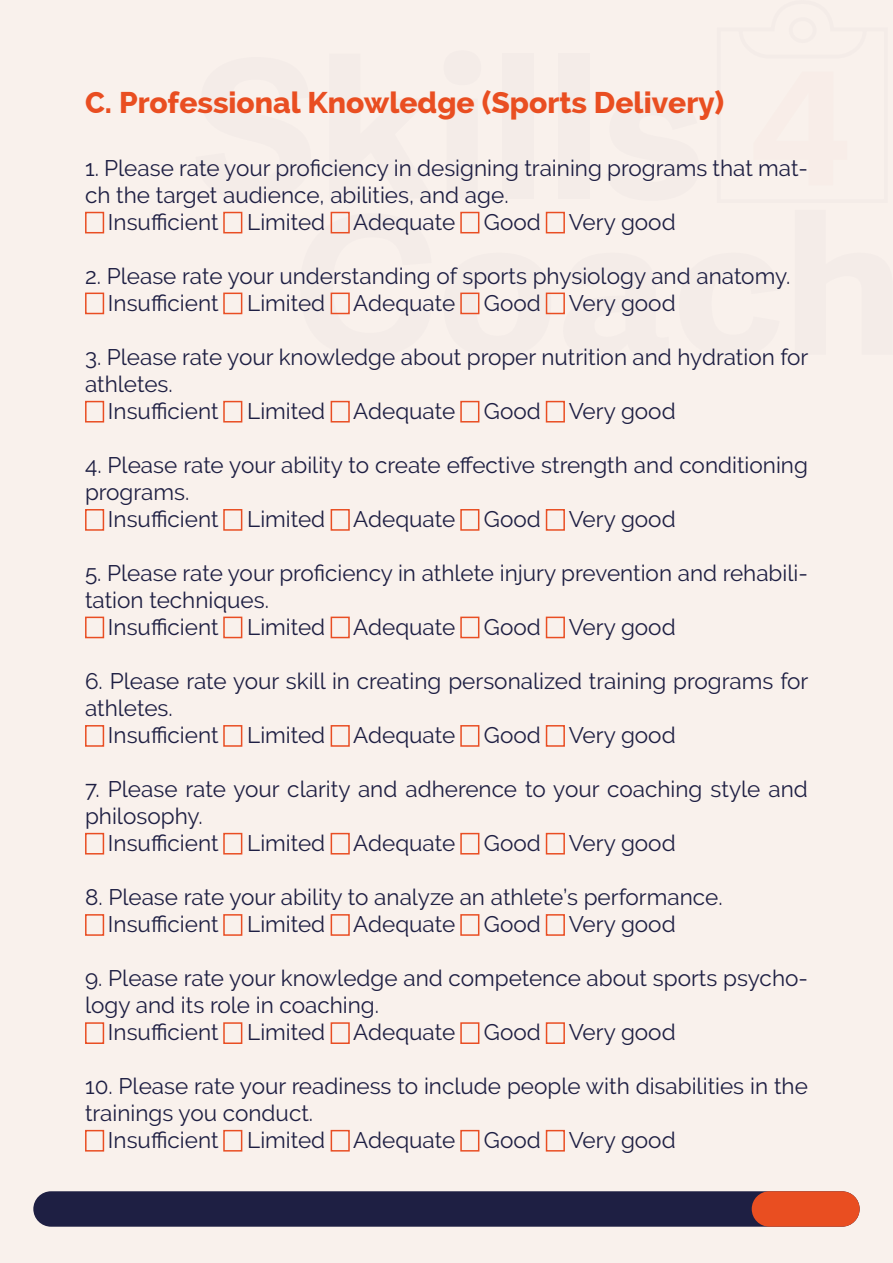
<style>
.page{position:relative;width:893px;height:1263px;background:#f9f1ec}
.page>*{position:absolute;margin:0;border:0;box-sizing:border-box;transform-origin:0 0}
.t1{font:700 192.3px "Adelle Sans Devanagari";letter-spacing:-.005em;color:#1e1f43;scale:1.08 1}
.t2{font:800 30px "Raleway";color:#e94e21}
.t3{font:22.5px/27px "Raleway";color:#1e1f43}
</style>
<div class="page">
<div style="left:502px;top:53px;width:32px;height:146px;background:#f4ece8"></div>
<div style="left:558px;top:53px;width:31px;height:146px;background:#f4ece8"></div>
<div style="left:33px;top:1191px;width:827px;height:36px;background:#1e1f43;border-radius:18px"></div>
<div style="left:752px;top:1191px;width:108px;height:36px;background:#e94e21;border-radius:18px"></div>
<div style="left:85px;top:725px;width:19px;height:22px;border:2px solid #e94e23"></div>
<div style="left:331px;top:725px;width:19px;height:22px;border:2px solid #e94e23"></div>
<div style="left:460px;top:725px;width:19px;height:22px;border:2px solid #e94e23"></div>
<div style="left:546px;top:725px;width:19px;height:22px;border:2px solid #e94e23"></div>
<div style="left:223px;top:725px;width:19px;height:22px;border:2px solid #e94e23"></div>
<div style="left:85px;top:914px;width:19px;height:22px;border:2px solid #e94e23"></div>
<div style="left:331px;top:914px;width:19px;height:22px;border:2px solid #e94e23"></div>
<div style="left:460px;top:914px;width:19px;height:22px;border:2px solid #e94e23"></div>
<div style="left:546px;top:914px;width:19px;height:22px;border:2px solid #e94e23"></div>
<div style="left:223px;top:914px;width:19px;height:22px;border:2px solid #e94e23"></div>
<div style="left:85px;top:1022px;width:19px;height:22px;border:2px solid #e94e23"></div>
<div style="left:331px;top:1022px;width:19px;height:22px;border:2px solid #e94e23"></div>
<div style="left:460px;top:1022px;width:19px;height:22px;border:2px solid #e94e23"></div>
<div style="left:546px;top:1022px;width:19px;height:22px;border:2px solid #e94e23"></div>
<div style="left:223px;top:1022px;width:19px;height:22px;border:2px solid #e94e23"></div>
<div style="left:85px;top:833px;width:19px;height:21px;border:2px solid #e94e23"></div>
<div style="left:331px;top:833px;width:19px;height:21px;border:2px solid #e94e23"></div>
<div style="left:460px;top:833px;width:19px;height:21px;border:2px solid #e94e23"></div>
<div style="left:546px;top:833px;width:19px;height:21px;border:2px solid #e94e23"></div>
<div style="left:223px;top:833px;width:19px;height:21px;border:2px solid #e94e23"></div>
<div style="left:85px;top:1130px;width:19px;height:21px;border:2px solid #e94e23"></div>
<div style="left:331px;top:1130px;width:19px;height:21px;border:2px solid #e94e23"></div>
<div style="left:460px;top:1130px;width:19px;height:21px;border:2px solid #e94e23"></div>
<div style="left:546px;top:1130px;width:19px;height:21px;border:2px solid #e94e23"></div>
<div style="left:223px;top:1130px;width:19px;height:21px;border:2px solid #e94e23"></div>
<div style="left:85px;top:212px;width:19px;height:21px;border:2px solid #e94e23"></div>
<div style="left:331px;top:212px;width:19px;height:21px;border:2px solid #e94e23"></div>
<div style="left:460px;top:212px;width:19px;height:21px;border:2px solid #e94e23"></div>
<div style="left:546px;top:212px;width:19px;height:21px;border:2px solid #e94e23"></div>
<div style="left:223px;top:212px;width:19px;height:21px;border:2px solid #e94e23"></div>
<div style="left:85px;top:401px;width:19px;height:21px;border:2px solid #e94e23"></div>
<div style="left:331px;top:401px;width:19px;height:21px;border:2px solid #e94e23"></div>
<div style="left:460px;top:401px;width:19px;height:21px;border:2px solid #e94e23"></div>
<div style="left:546px;top:401px;width:19px;height:21px;border:2px solid #e94e23"></div>
<div style="left:223px;top:401px;width:19px;height:21px;border:2px solid #e94e23"></div>
<div style="left:85px;top:509px;width:19px;height:22px;border:2px solid #e94e23"></div>
<div style="left:331px;top:509px;width:19px;height:22px;border:2px solid #e94e23"></div>
<div style="left:460px;top:509px;width:19px;height:22px;border:2px solid #e94e23"></div>
<div style="left:546px;top:509px;width:19px;height:22px;border:2px solid #e94e23"></div>
<div style="left:223px;top:509px;width:19px;height:22px;border:2px solid #e94e23"></div>
<div style="left:85px;top:617px;width:19px;height:21px;border:2px solid #e94e23"></div>
<div style="left:331px;top:617px;width:19px;height:21px;border:2px solid #e94e23"></div>
<div style="left:460px;top:617px;width:19px;height:21px;border:2px solid #e94e23"></div>
<div style="left:546px;top:617px;width:19px;height:21px;border:2px solid #e94e23"></div>
<div style="left:223px;top:617px;width:19px;height:21px;border:2px solid #e94e23"></div>
<div style="left:85px;top:293px;width:19px;height:21px;border:2px solid #e94e23"></div>
<div style="left:331px;top:293px;width:19px;height:21px;border:2px solid #e94e23"></div>
<div style="left:460px;top:293px;width:19px;height:21px;border:2px solid #e94e23"></div>
<div style="left:546px;top:293px;width:19px;height:21px;border:2px solid #e94e23"></div>
<div style="left:223px;top:293px;width:19px;height:21px;border:2px solid #e94e23"></div>
<h2 class="t2" style="left:85px;top:86px;width:640px">C. Professional Knowledge (Sports Delivery)</h2>
<p class="t3" style="left:85px;top:155px;width:724px">1. Please rate your proficiency in designing training programs that mat-</p>
<p class="t3" style="left:85px;top:182px;width:425px">ch the target audience, abilities, and age.</p>
<p class="t3" style="left:108px;top:209px;width:112px">Insufficient</p>
<p class="t3" style="left:247px;top:209px;width:209px">Limited Adequate</p>
<p class="t3" style="left:484px;top:209px;width:193px">Good Very good</p>
<p class="t3" style="left:108px;top:263px;width:684px;text-indent:-23px">2. Please rate your understanding of sports physiology and anatomy.<br>Insufficient</p>
<h1 class="t1" style="left:292px;top:176px;width:568px">Coach</h1>
<p class="t3" style="left:247px;top:290px;width:209px">Limited Adequate</p>
<p class="t3" style="left:484px;top:290px;width:193px">Good Very good</p>
<p class="t3" style="left:85px;top:344px;width:725px">3. Please rate your knowledge about proper nutrition and hydration for</p>
<p class="t3" style="left:85px;top:371px;width:89px">athletes.</p>
<p class="t3" style="left:108px;top:398px;width:112px">Insufficient</p>
<p class="t3" style="left:247px;top:398px;width:209px">Limited Adequate</p>
<p class="t3" style="left:484px;top:398px;width:193px">Good Very good</p>
<p class="t3" style="left:85px;top:452px;width:724px">4. Please rate your ability to create effective strength and conditioning</p>
<p class="t3" style="left:85px;top:479px;width:106px">programs.</p>
<p class="t3" style="left:108px;top:506px;width:112px">Insufficient</p>
<p class="t3" style="left:247px;top:506px;width:209px">Limited Adequate</p>
<p class="t3" style="left:484px;top:506px;width:193px">Good Very good</p>
<p class="t3" style="left:85px;top:560px;width:724px">5. Please rate your proficiency in athlete injury prevention and rehabili-</p>
<p class="t3" style="left:85px;top:587px;width:186px">tation techniques.</p>
<p class="t3" style="left:108px;top:614px;width:112px">Insufficient</p>
<p class="t3" style="left:247px;top:614px;width:209px">Limited Adequate</p>
<p class="t3" style="left:484px;top:614px;width:193px">Good Very good</p>
<p class="t3" style="left:85px;top:668px;width:725px">6. Please rate your skill in creating personalized training programs for</p>
<p class="t3" style="left:85px;top:695px;width:89px">athletes.</p>
<p class="t3" style="left:108px;top:722px;width:112px">Insufficient</p>
<p class="t3" style="left:247px;top:722px;width:209px">Limited Adequate</p>
<p class="t3" style="left:484px;top:722px;width:193px">Good Very good</p>
<p class="t3" style="left:85px;top:776px;width:724px">7. Please rate your clarity and adherence to your coaching style and</p>
<p class="t3" style="left:85px;top:803px;width:119px">philosophy.</p>
<p class="t3" style="left:108px;top:830px;width:112px">Insufficient</p>
<p class="t3" style="left:247px;top:830px;width:209px">Limited Adequate</p>
<p class="t3" style="left:484px;top:830px;width:193px">Good Very good</p>
<p class="t3" style="left:108px;top:884px;width:616px;text-indent:-23px">8. Please rate your ability to analyze an athlete’s performance.<br>Insufficient</p>
<p class="t3" style="left:247px;top:911px;width:209px">Limited Adequate</p>
<p class="t3" style="left:484px;top:911px;width:193px">Good Very good</p>
<p class="t3" style="left:85px;top:965px;width:724px">9. Please rate your knowledge and competence about sports psycho-</p>
<p class="t3" style="left:85px;top:992px;width:296px">logy and its role in coaching.</p>
<p class="t3" style="left:108px;top:1019px;width:112px">Insufficient</p>
<p class="t3" style="left:247px;top:1019px;width:209px">Limited Adequate</p>
<p class="t3" style="left:484px;top:1019px;width:193px">Good Very good</p>
<p class="t3" style="left:85px;top:1073px;width:724px">10. Please rate your readiness to include people with disabilities in the</p>
<p class="t3" style="left:85px;top:1100px;width:230px">trainings you conduct.</p>
<p class="t3" style="left:108px;top:1127px;width:112px">Insufficient</p>
<p class="t3" style="left:247px;top:1127px;width:209px">Limited Adequate</p>
<p class="t3" style="left:484px;top:1127px;width:193px">Good Very good</p>
</div>
